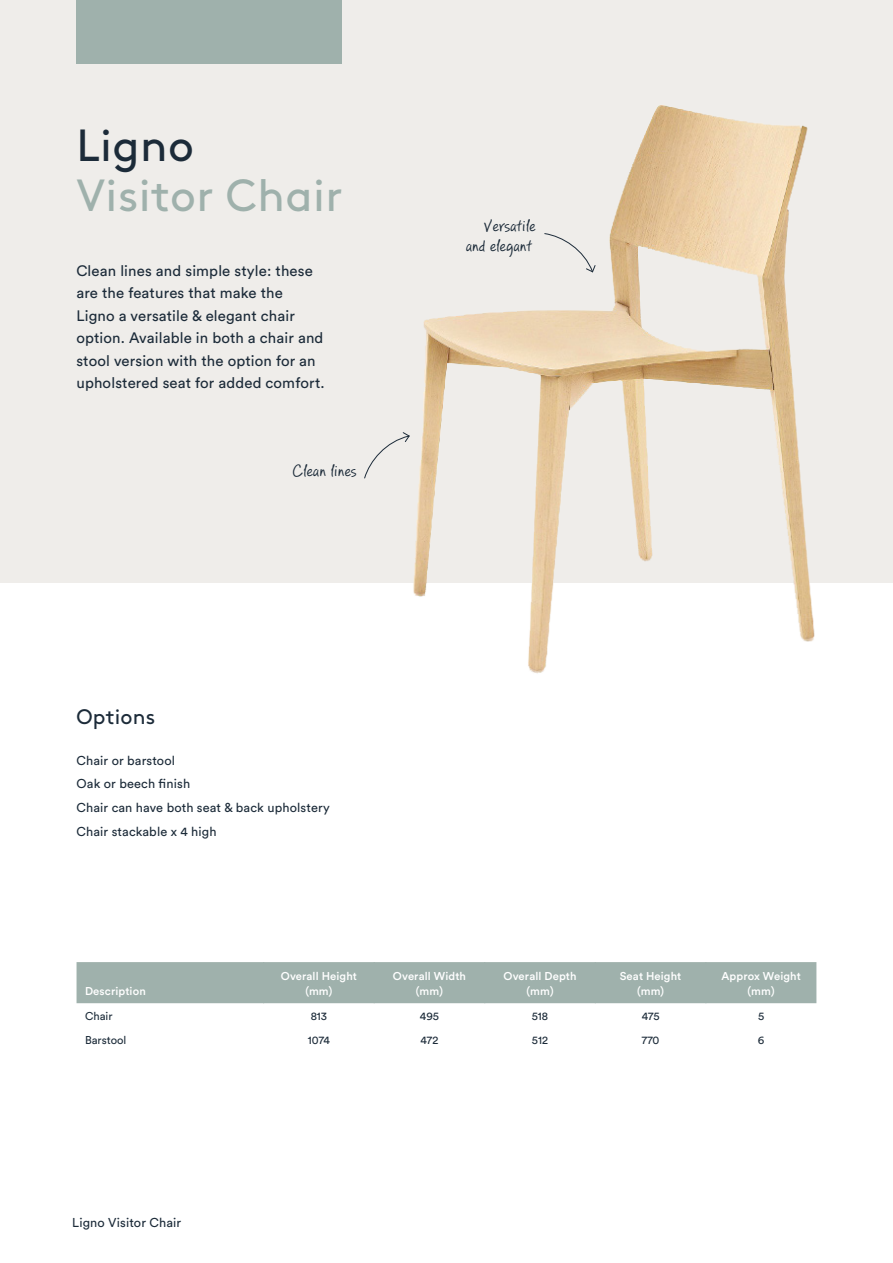
<style>
.page{position:relative;width:893px;height:1263px;background:#fff}
.page>*{position:absolute;margin:0;border:0;box-sizing:border-box;transform-origin:0 0}
.t1{font:45px "Brown";letter-spacing:.01em;color:#9fb1ac}
.t2{font:45px "Brown";letter-spacing:.01em;color:#1c2b39}
.t3{font:21px "Brown";letter-spacing:.01em;color:#1c2b39}
.t4{font:16.5px/19.5px "PF Reminder Pro";color:#1c2b39;text-align:right}
.t5{font:15px/22.5px "Circular Std";letter-spacing:.01em;color:#1c2b39}
.t6{font:12.75px/23.7px "Circular Std";letter-spacing:.01em;color:#1c2b39}
.t7{font:500 11.25px/15px "Circular Std";letter-spacing:.01em;color:#fff;text-align:center}
.t8{font:11.25px "Circular Std";color:#1c2b39}
</style>
<div class="page">
<div style="left:0;top:0;width:893px;height:582px;background:#efedea"></div>
<img style="left:381px;top:105px;width:466px;height:569px">
<div style="left:77px;top:0;width:265px;height:64px;background:#9fb1ac"></div>
<svg style="left:364px;top:432px;width:46px;height:47px"></svg>
<svg style="left:544px;top:233px;width:52px;height:39px"></svg>
<div style="left:77px;top:962px;width:739px;height:41px;background:#9fb1ac"></div>
<hr style="left:263px;top:962px;width:1px;height:41px;background:#9fb1ac">
<hr style="left:374px;top:962px;width:1px;height:41px;background:#9fb1ac">
<hr style="left:484px;top:962px;width:1px;height:41px;background:#9fb1ac">
<hr style="left:595px;top:962px;width:1px;height:41px;background:#9fb1ac">
<hr style="left:706px;top:962px;width:1px;height:41px;background:#9fb1ac">
<h1 class="t2" style="left:76px;top:111px;width:119px">Ligno</h1>
<h1 class="t1" style="left:76px;top:161px;width:268px">Visitor Chair</h1>
<p class="t5" style="left:76px;top:259px;width:250px">Clean lines and simple style: these are the features that make the Ligno a versatile &amp; elegant chair option. Available in both a chair and stool version with the option for an upholstered seat for added comfort.</p>
<p class="t4" style="left:292px;top:462px;width:66px">Clean lines</p>
<h2 class="t3" style="left:77px;top:701px;width:80px">Options</h2>
<p class="t6" style="left:77px;top:748px;width:255px">Chair or barstool<br>Oak or beech finish<br>Chair can have both seat &amp; back upholstery<br>Chair stackable x 4 high</p>
<p class="t4" style="left:466px;top:217px;width:71px">Versatile and elegant</p>
<p class="t7" style="left:85px;top:983px;width:62px">Description</p>
<p class="t7" style="left:281px;top:968px;width:78px">Overall Height (mm)</p>
<p class="t7" style="left:393px;top:968px;width:75px">Overall Width (mm)</p>
<p class="t7" style="left:504px;top:968px;width:74px">Overall Depth (mm)</p>
<p class="t7" style="left:620px;top:968px;width:63px">Seat Height (mm)</p>
<p class="t7" style="left:721px;top:968px;width:81px">Approx Weight (mm)</p>
<p class="t8" style="left:85px;top:1009px;width:29px">Chair</p>
<p class="t8" style="left:311px;top:1009px;width:18px">813</p>
<p class="t8" style="left:420px;top:1009px;width:21px">495</p>
<p class="t8" style="left:532px;top:1009px;width:18px">518</p>
<p class="t8" style="left:642px;top:1009px;width:19px">475</p>
<p class="t8" style="left:758px;top:1009px;width:8px">5</p>
<p class="t8" style="left:85px;top:1033px;width:43px">Barstool</p>
<p class="t8" style="left:308px;top:1033px;width:24px">1074</p>
<p class="t8" style="left:421px;top:1033px;width:19px">472</p>
<p class="t8" style="left:532px;top:1033px;width:18px">512</p>
<p class="t8" style="left:642px;top:1033px;width:19px">770</p>
<p class="t8" style="left:758px;top:1033px;width:8px">6</p>
<p class="t6" style="left:72px;top:1210px;width:110px">Ligno Visitor Chair</p>
</div>
